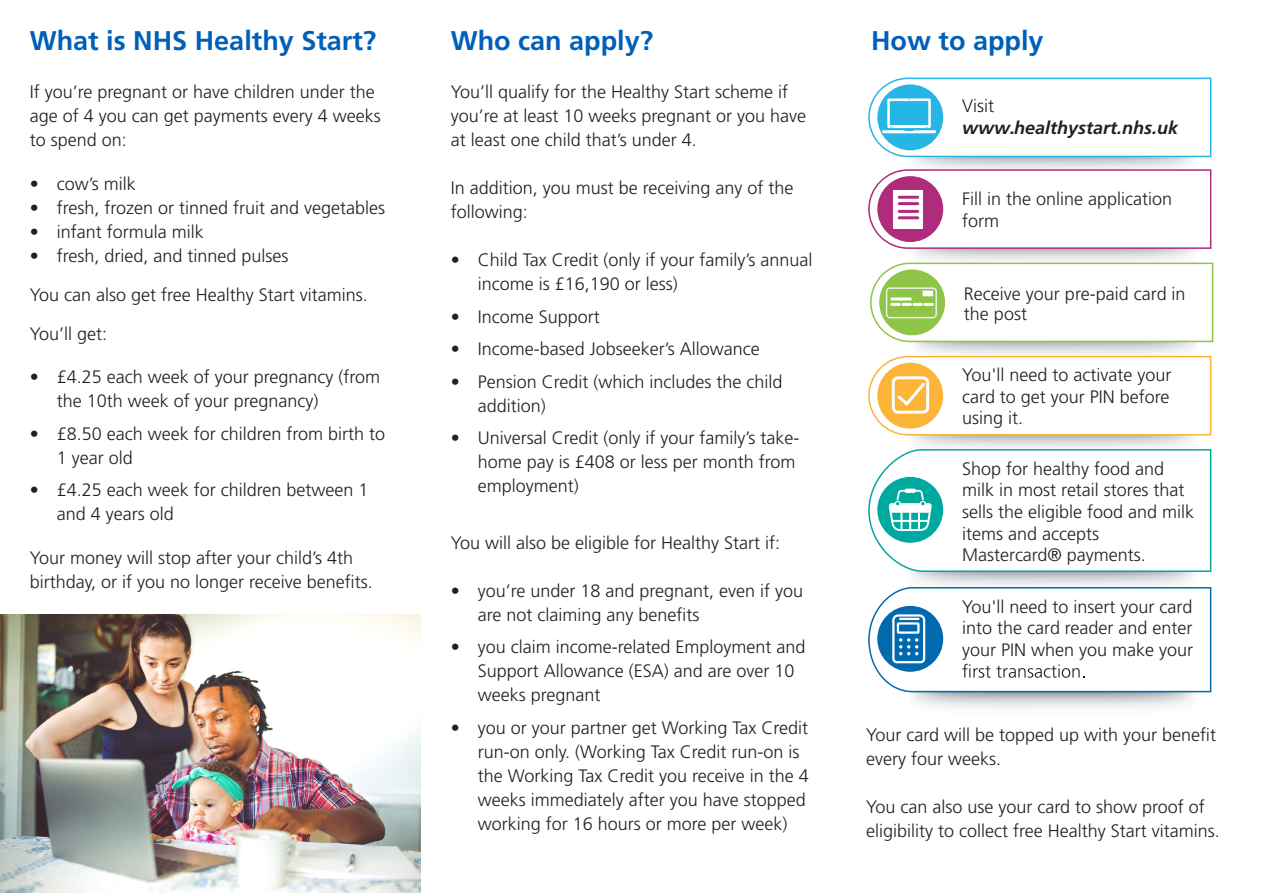
<style>
.page{position:relative;width:1263px;height:893px;background:#fff}
.page>*{position:absolute;margin:0;border:0;box-sizing:border-box;transform-origin:0 0}
.t1{font:700 27px "Frutiger LT Std";color:#005fb9}
.t2{font:300 18px/24px "Frutiger LT Std";color:#231f20}
.t3{font:italic 700 18px "Frutiger LT Std";color:#231f20}
</style>
<div class="page">
<img style="left:908px;top:692px;width:303px;height:16px">
<svg style="left:868px;top:78px;width:345px;height:614px"></svg>
<hr style="left:899px;top:618px;width:20px;height:2px;background:#fff">
<img style="left:0;top:614px;width:421px;height:279px">
<p class="t1" style="left:30px;top:25px;width:348px">What is NHS Healthy Start?</p>
<p class="t2" style="left:30px;top:80px;width:353px">If you’re pregnant or have children under the age of 4 you can get payments every 4 weeks to spend on:</p>
<p class="t2" style="left:30px;top:172px;width:108px">• cow’s milk</p>
<p class="t2" style="left:30px;top:196px;width:357px">• fresh, frozen or tinned fruit and vegetables</p>
<p class="t2" style="left:30px;top:220px;width:175px">• infant formula milk</p>
<p class="t2" style="left:30px;top:244px;width:260px">• fresh, dried, and tinned pulses</p>
<p class="t2" style="left:30px;top:283px;width:340px">You can also get free Healthy Start vitamins.</p>
<p class="t2" style="left:30px;top:322px;width:79px">You’ll get:</p>
<p class="t2" style="left:57px;top:365px;width:325px;text-indent:-27px">• £4.25 each week of your pregnancy (from the 10th week of your pregnancy)</p>
<p class="t2" style="left:57px;top:422px;width:330px;text-indent:-27px">• £8.50 each week for children from birth to<br>1 year old</p>
<p class="t2" style="left:57px;top:478px;width:313px;text-indent:-27px">• £4.25 each week for children between 1 and 4 years old</p>
<p class="t2" style="left:30px;top:546px;width:345px">Your money will stop after your child’s 4th birthday, or if you no longer receive benefits.</p>
<p class="t1" style="left:451px;top:25px;width:204px">Who can apply?</p>
<p class="t2" style="left:451px;top:80px;width:357px">You’ll qualify for the Healthy Start scheme if you’re at least 10 weeks pregnant or you have at least one child that’s under 4.</p>
<p class="t2" style="left:451px;top:176px;width:344px">In addition, you must be receiving any of the following:</p>
<p class="t2" style="left:478px;top:248px;width:336px;text-indent:-27px">• Child Tax Credit (only if your family’s annual income is £16,190 or less)</p>
<p class="t2" style="left:451px;top:305px;width:151px">• Income Support</p>
<p class="t2" style="left:451px;top:337px;width:311px">• Income-based Jobseeker’s Allowance</p>
<p class="t2" style="left:478px;top:370px;width:306px;text-indent:-27px">• Pension Credit (which includes the child addition)</p>
<p class="t2" style="left:478px;top:426px;width:323px;text-indent:-27px">• Universal Credit (only if your family’s take&shy;home pay is £408 or less per month from employment)</p>
<p class="t2" style="left:451px;top:531px;width:331px">You will also be eligible for Healthy Start if:</p>
<p class="t2" style="left:478px;top:579px;width:327px;text-indent:-27px">• you’re under 18 and pregnant, even if you are not claiming any benefits</p>
<p class="t2" style="left:478px;top:635px;width:329px;text-indent:-27px">• you claim income-related Employment and<br>Support Allowance (ESA) and are over 10 weeks pregnant</p>
<p class="t2" style="left:478px;top:716px;width:333px;text-indent:-27px">• you or your partner get Working Tax Credit run-on only. (Working Tax Credit run-on is the Working Tax Credit you receive in the 4 weeks immediately after you have stopped working for 16 hours or more per week)</p>
<p class="t1" style="left:871px;top:25px;width:174px">How to apply</p>
<p class="t2" style="left:962px;top:94px;width:33px">Visit</p>
<p class="t3" style="left:962px;top:117px;width:217px">www.healthystart.nhs.uk</p>
<p class="t2" style="left:962px;top:189px;width:212px;line-height:21.6px">Fill in the online application form</p>
<p class="t2" style="left:964px;top:285px;width:223px;line-height:19.5px">Receive your pre-paid card in the post</p>
<p class="t2" style="left:962px;top:364px;width:211px;line-height:21.6px;text-align:justify">You'll need to activate your card to get your PIN before using it.</p>
<p class="t2" style="left:962px;top:458px;width:234px;line-height:21.6px">Shop for healthy food and milk in most retail stores that sells the eligible food and milk items and accepts<br>Mastercard® payments.</p>
<p class="t2" style="left:962px;top:596px;width:233px;line-height:21.6px;text-align:justify">You'll need to insert your card into the card reader and enter your PIN when you make your</p>
<p class="t2" style="left:866px;top:723px;width:352px">Your card will be topped up with your benefit every four weeks.</p>
<p class="t2" style="left:866px;top:795px;width:355px">You can also use your card to show proof of eligibility to collect free Healthy Start vitamins.</p>
</div>
